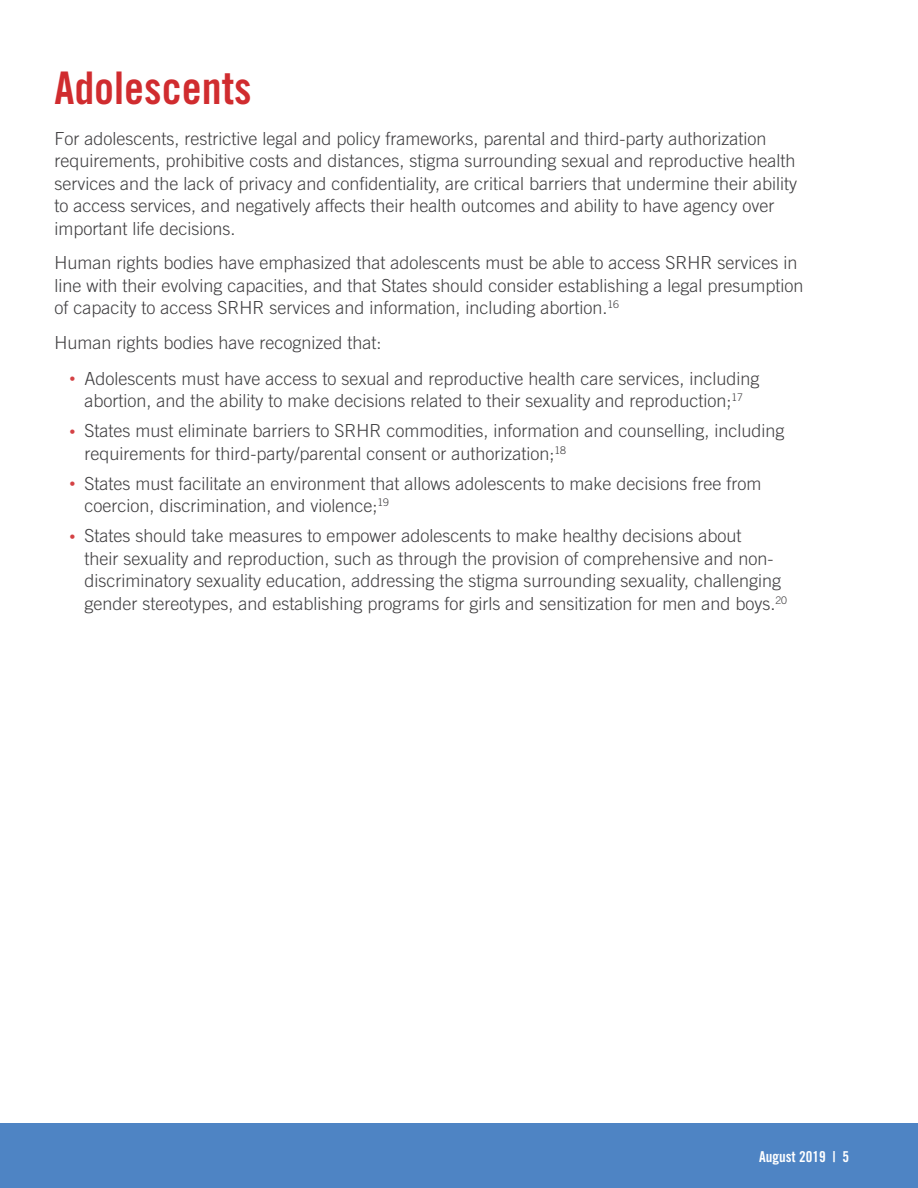
<style>
.page{position:relative;width:918px;height:1188px;background:#fff}
.page>*{position:absolute;margin:0;border:0;box-sizing:border-box;transform-origin:0 0}
.t1{font:45px "Trade Gothic Bold Cond Twenty";color:#d02c2f}
.t2{font:300 18px/22.5px "Trade Gothic";color:#414042}
.t3{font:15px "Trade Gothic Bold Cond Twenty";color:#fff}
.s1{font-size:12px;color:#d44144}
</style>
<div class="page">
<div style="left:0;top:1123px;width:918px;height:65px;background:#4e84c4"></div>
<h1 class="t1" style="left:54px;top:61px;width:199px">Adolescents</h1>
<p class="t2" style="left:54px;top:127px;width:744px">For adolescents, restrictive legal and policy frameworks, parental and third-party authorization requirements, prohibitive costs and distances, stigma surrounding sexual and reproductive health services and the lack of privacy and confidentiality, are critical barriers that undermine their ability to access services, and negatively affects their health outcomes and ability to have agency over important life decisions.</p>
<p class="t2" style="left:54px;top:251px;width:751px">Human rights bodies have emphasized that adolescents must be able to access SRHR services in line with their evolving capacities, and that States should consider establishing a legal presumption of capacity to access SRHR services and information, including abortion.<sup>16</sup></p>
<p class="t2" style="left:54px;top:331px;width:329px">Human rights bodies have recognized that:</p>
<p class="t2" style="left:69px;top:367px;width:692px;text-align:center"><span class="s1">•</span> Adolescents must have access to sexual and reproductive health care services, including abortion, and the ability to make decisions related to their sexuality and reproduction;<sup>17</sup></p>
<p class="t2" style="left:84px;top:419px;width:702px;text-indent:-15px"><span class="s1">•</span> States must eliminate barriers to SRHR commodities, information and counselling, including requirements for third-party/parental consent or authorization;<sup>18</sup></p>
<p class="t2" style="left:84px;top:472px;width:679px;text-indent:-15px"><span class="s1">•</span> States must facilitate an environment that allows adolescents to make decisions free from coercion, discrimination, and violence;<sup>19</sup></p>
<p class="t2" style="left:84px;top:524px;width:704px;text-indent:-15px"><span class="s1">•</span> States should take measures to empower adolescents to make healthy decisions about<br>their sexuality and reproduction, such as through the provision of comprehensive and non&shy;discriminatory sexuality education, addressing the stigma surrounding sexuality, challenging gender stereotypes, and establishing programs for girls and sensitization for men and boys.<sup>20</sup></p>
<p class="t3" style="left:759px;top:1147px;width:91px">August 2019 | 5</p>
</div>
